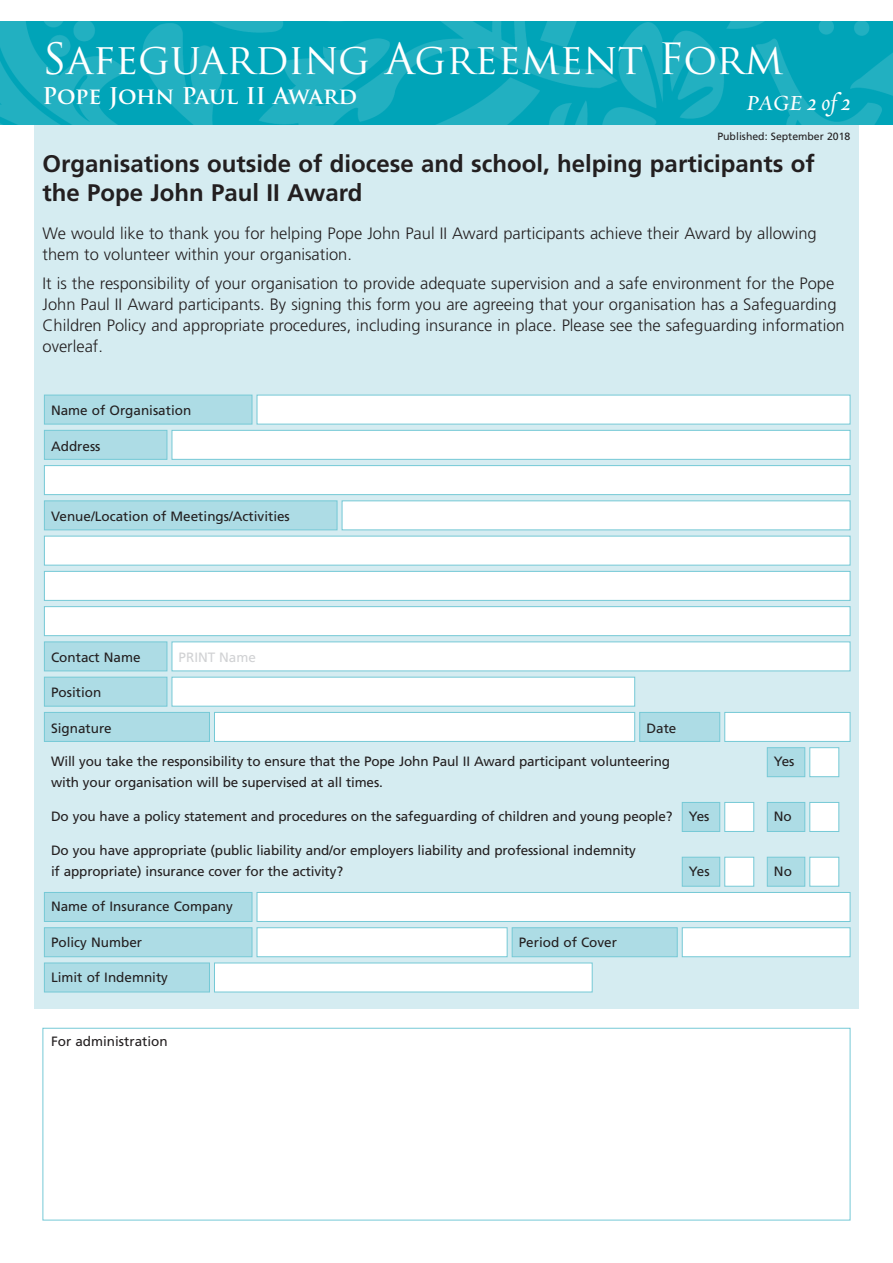
<style>
.page{position:relative;width:893px;height:1263px;background:#fff}
.page>*{position:absolute;margin:0;border:0;box-sizing:border-box;transform-origin:0 0}
.t1{font:42px "Trajan Pro";color:#fff}
.Sub_title{font:700 24px/28.8px "Frutiger";color:#231f20}
.t2{font:24px "Requiem Text HTF Italic";color:#fff}
.t3{font:700 22.5px "Trajan Pro";letter-spacing:-.01em;color:#fff}
.Back_body{font:300 16.5px/21px "Frutiger";color:#231f20}
.Form_Text{font:13.5px/21px "Frutiger";letter-spacing:-.01em;color:#231f20}
.Form_Text-2{font:13.5px "Frutiger";color:#d1d2d4}
.t4{font:10.5px "Frutiger";color:#231f20}
</style>
<div class="page">
<div style="left:34px;top:43px;width:825px;height:966px;background:#d5ecf1"></div>
<svg style="left:0;top:21px;width:893px;height:104px;background:#0ea8bb"></svg>
<div style="left:44px;top:395px;width:208px;height:29px;background:#addce5;border:1px solid #75c9d6"></div>
<div style="left:257px;top:395px;width:593px;height:29px;background:#fff;border:1px solid #75c9d6"></div>
<div style="left:44px;top:430px;width:123px;height:30px;background:#addce5;border:1px solid #75c9d6"></div>
<div style="left:172px;top:430px;width:678px;height:30px;background:#fff;border:1px solid #75c9d6"></div>
<div style="left:44px;top:465px;width:806px;height:30px;background:#fff;border:1px solid #75c9d6"></div>
<div style="left:44px;top:500px;width:293px;height:30px;background:#addce5;border:1px solid #75c9d6"></div>
<div style="left:342px;top:500px;width:508px;height:30px;background:#fff;border:1px solid #75c9d6"></div>
<div style="left:44px;top:536px;width:806px;height:29px;background:#fff;border:1px solid #75c9d6"></div>
<div style="left:44px;top:571px;width:806px;height:30px;background:#fff;border:1px solid #75c9d6"></div>
<div style="left:44px;top:606px;width:806px;height:30px;background:#fff;border:1px solid #75c9d6"></div>
<div style="left:44px;top:641px;width:123px;height:30px;background:#addce5;border:1px solid #75c9d6"></div>
<div style="left:172px;top:641px;width:678px;height:30px;background:#fff;border:1px solid #75c9d6"></div>
<div style="left:44px;top:677px;width:123px;height:29px;background:#addce5;border:1px solid #75c9d6"></div>
<div style="left:172px;top:677px;width:463px;height:29px;background:#fff;border:1px solid #75c9d6"></div>
<div style="left:44px;top:712px;width:166px;height:30px;background:#addce5;border:1px solid #75c9d6"></div>
<div style="left:214px;top:712px;width:421px;height:30px;background:#fff;border:1px solid #75c9d6"></div>
<div style="left:639px;top:712px;width:81px;height:30px;background:#addce5;border:1px solid #75c9d6"></div>
<div style="left:724px;top:712px;width:126px;height:30px;background:#fff;border:1px solid #75c9d6"></div>
<div style="left:767px;top:747px;width:38px;height:30px;background:#addce5;border:1px solid #75c9d6"></div>
<div style="left:809px;top:747px;width:30px;height:30px;background:#fff;border:1px solid #75c9d6"></div>
<div style="left:682px;top:802px;width:38px;height:30px;background:#addce5;border:1px solid #75c9d6"></div>
<div style="left:724px;top:802px;width:30px;height:30px;background:#fff;border:1px solid #75c9d6"></div>
<div style="left:767px;top:802px;width:38px;height:30px;background:#addce5;border:1px solid #75c9d6"></div>
<div style="left:809px;top:802px;width:30px;height:30px;background:#fff;border:1px solid #75c9d6"></div>
<div style="left:682px;top:857px;width:38px;height:29px;background:#addce5;border:1px solid #75c9d6"></div>
<div style="left:724px;top:857px;width:30px;height:29px;background:#fff;border:1px solid #75c9d6"></div>
<div style="left:767px;top:857px;width:38px;height:29px;background:#addce5;border:1px solid #75c9d6"></div>
<div style="left:809px;top:857px;width:30px;height:29px;background:#fff;border:1px solid #75c9d6"></div>
<div style="left:44px;top:892px;width:208px;height:30px;background:#addce5;border:1px solid #75c9d6"></div>
<div style="left:257px;top:892px;width:593px;height:30px;background:#fff;border:1px solid #75c9d6"></div>
<div style="left:44px;top:927px;width:208px;height:30px;background:#addce5;border:1px solid #75c9d6"></div>
<div style="left:257px;top:927px;width:250px;height:30px;background:#fff;border:1px solid #75c9d6"></div>
<div style="left:512px;top:927px;width:166px;height:30px;background:#addce5;border:1px solid #75c9d6"></div>
<div style="left:682px;top:927px;width:168px;height:30px;background:#fff;border:1px solid #75c9d6"></div>
<div style="left:44px;top:962px;width:166px;height:30px;background:#addce5;border:1px solid #75c9d6"></div>
<div style="left:214px;top:962px;width:379px;height:30px;background:#fff;border:1px solid #75c9d6"></div>
<div style="left:43px;top:1028px;width:807px;height:192px;border:1px solid #75c9d6"></div>
<p class="t1" style="left:43px;top:32px;width:742px">Safeguarding Agreement Form</p>
<p class="t3" style="left:43px;top:82px;width:316px">Pope John Paul II Award</p>
<p class="t2" style="left:746px;top:91px;width:105px">PAGE 2 of 2</p>
<p class="t4" style="left:717px;top:130px;width:135px">Published: September 2018</p>
<p class="Sub_title" style="left:43px;top:149px;width:774px">Organisations outside of diocese and school, helping participants of the Pope John Paul II Award</p>
<p class="Back_body" style="left:43px;top:222px;width:776px">We would like to thank you for helping Pope John Paul II Award participants achieve their Award by allowing them to volunteer within your organisation.</p>
<p class="Back_body" style="left:43px;top:273px;width:804px">It is the responsibility of your organisation to provide adequate supervision and a safe environment for the Pope John Paul II Award participants. By signing this form you are agreeing that your organisation has a Safeguarding Children Policy and appropriate procedures, including insurance in place. Please see the safeguarding information overleaf.</p>
<p class="Form_Text" style="left:51px;top:400px;width:142px">Name of Organisation</p>
<p class="Form_Text" style="left:51px;top:435px;width:51px">Address</p>
<p class="Form_Text" style="left:51px;top:506px;width:240px">Venue/Location of Meetings/Activities</p>
<p class="Form_Text" style="left:51px;top:647px;width:91px">Contact Name</p>
<p class="Form_Text-2" style="left:179px;top:649px;width:79px">PRINT Name</p>
<p class="Form_Text" style="left:51px;top:682px;width:52px">Position</p>
<p class="Form_Text" style="left:51px;top:717px;width:62px">Signature</p>
<p class="Form_Text" style="left:646px;top:717px;width:32px">Date</p>
<p class="Form_Text" style="left:51px;top:751px;width:621px">Will you take the responsibility to ensure that the Pope John Paul II Award participant volunteering</p>
<p class="Form_Text" style="left:774px;top:751px;width:22px">Yes</p>
<p class="Form_Text" style="left:51px;top:772px;width:333px">with your organisation will be supervised at all times.</p>
<p class="Form_Text" style="left:51px;top:806px;width:660px">Do you have a policy statement and procedures on the safeguarding of children and young people? Yes</p>
<p class="Form_Text" style="left:774px;top:806px;width:19px">No</p>
<p class="Form_Text" style="left:51px;top:840px;width:586px">Do you have appropriate (public liability and/or employers liability and professional indemnity if appropriate) insurance cover for the activity?</p>
<p class="Form_Text" style="left:689px;top:861px;width:22px">Yes</p>
<p class="Form_Text" style="left:774px;top:861px;width:19px">No</p>
<p class="Form_Text" style="left:51px;top:896px;width:183px">Name of Insurance Company</p>
<p class="Form_Text" style="left:51px;top:931px;width:93px">Policy Number</p>
<p class="Form_Text" style="left:519px;top:931px;width:100px">Period of Cover</p>
<p class="Form_Text" style="left:51px;top:966px;width:119px">Limit of Indemnity</p>
<p class="Form_Text" style="left:51px;top:1030px;width:118px">For administration</p>
</div>
